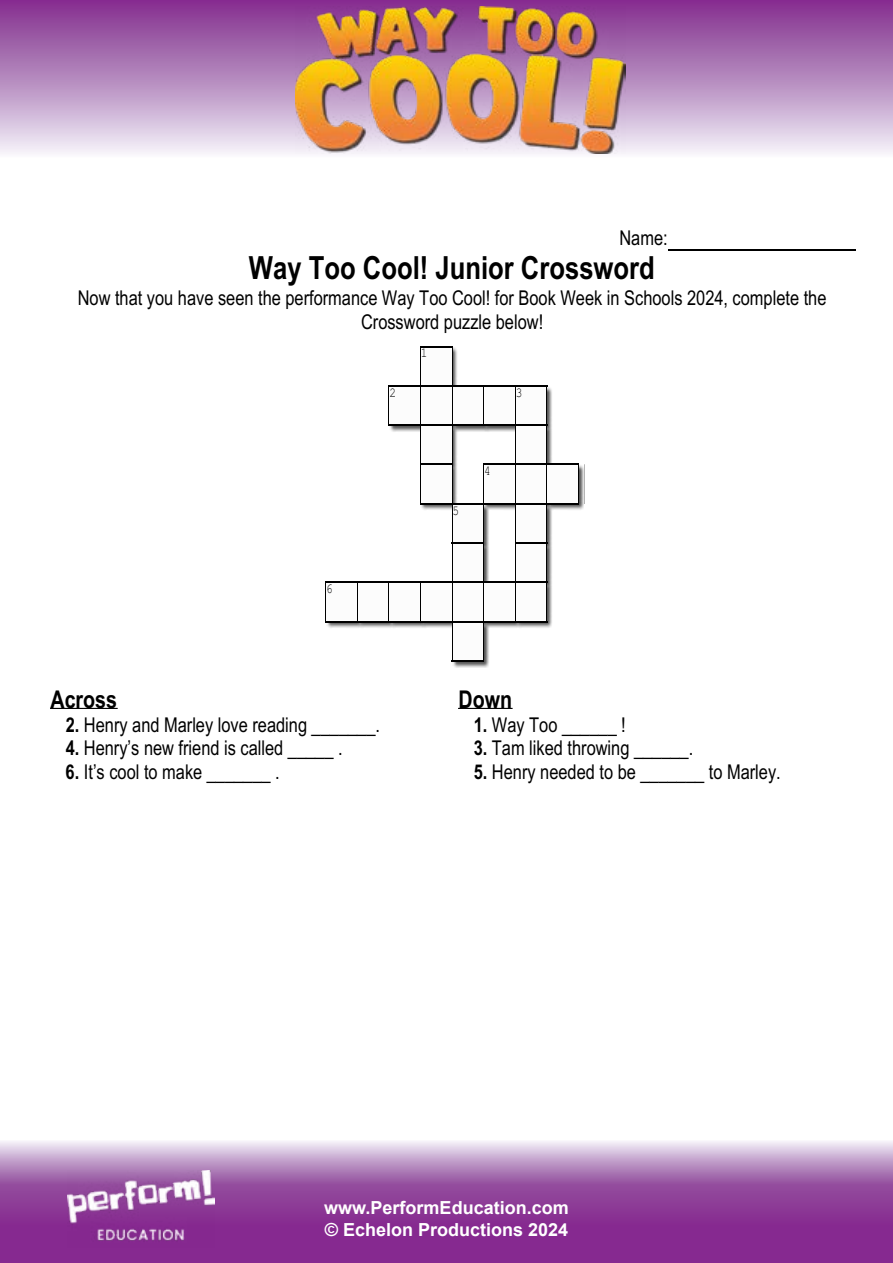
<style>
.page{position:relative;width:893px;height:1263px;background:#fff}
.page>*{position:absolute;margin:0;border:0;box-sizing:border-box;transform-origin:0 0}
.t1{font:700 31.95px "Arial";color:#000;scale:.8 1}
.t2{font:700 24.45px "Arial";color:#000;scale:.8 1}
.t3{font:20.4px/23.4px "Arial";color:#000;text-align:center;scale:.8 1}
.t4{font:700 18px/21.6px "Arial";color:#fff}
.t5{font:13.65px "Courier New";color:#000;scale:.8 1}
.s1{font-weight:700}
</style>
<div class="page">
<div style="left:0;top:0;width:893px;height:158px;background:linear-gradient(to bottom,#7f2a8b,#f2f2f8)"></div>
<svg style="left:0;top:1141px;width:893px;height:122px;background:#9e5ba8"></svg>
<img style="left:67px;top:1170px;width:147px;height:77px">
<img style="left:295px;top:7px;width:330px;height:147px">
<hr style="left:50px;top:708px;width:67px;height:1px;background:#000">
<hr style="left:668px;top:250px;width:187px;height:1px;background:#000">
<img style="left:453px;top:347px;width:4px;height:38px">
<img style="left:390px;top:426px;width:30px;height:6px">
<img style="left:458px;top:426px;width:26px;height:6px">
<img style="left:484px;top:426px;width:31px;height:6px">
<img style="left:547px;top:386px;width:5px;height:39px">
<img style="left:453px;top:426px;width:5px;height:38px">
<img style="left:547px;top:425px;width:6px;height:39px">
<img style="left:420px;top:464px;width:37px;height:46px">
<div style="left:420px;top:464px;width:32px;height:39px;background:#fcfcfc"></div>
<img style="left:489px;top:504px;width:26px;height:6px">
<img style="left:553px;top:465px;width:31px;height:45px">
<div style="left:547px;top:464px;width:31px;height:39px;background:#fcfcfc"></div>
<img style="left:484px;top:504px;width:5px;height:39px">
<div style="left:452px;top:503px;width:32px;height:40px;background:#fcfcfc"></div>
<img style="left:547px;top:504px;width:6px;height:39px">
<img style="left:484px;top:543px;width:5px;height:39px">
<img style="left:547px;top:543px;width:5px;height:39px">
<img style="left:326px;top:622px;width:31px;height:6px">
<img style="left:357px;top:622px;width:32px;height:6px">
<img style="left:389px;top:622px;width:31px;height:6px">
<img style="left:420px;top:622px;width:32px;height:6px">
<img style="left:489px;top:622px;width:26px;height:6px">
<img style="left:515px;top:582px;width:37px;height:46px">
<div style="left:515px;top:582px;width:32px;height:39px;background:#fcfcfc"></div>
<img style="left:452px;top:622px;width:37px;height:46px">
<div style="left:452px;top:621px;width:32px;height:40px;background:#fcfcfc"></div>
<hr style="left:420px;top:346px;width:33px;height:1px;background:#000">
<hr style="left:420px;top:346px;width:1px;height:40px;background:#000">
<hr style="left:452px;top:346px;width:1px;height:40px;background:#000">
<hr style="left:388px;top:385px;width:33px;height:1px;background:#000">
<hr style="left:388px;top:385px;width:1px;height:41px;background:#000">
<hr style="left:420px;top:385px;width:33px;height:1px;background:#000">
<hr style="left:420px;top:385px;width:1px;height:41px;background:#000">
<hr style="left:452px;top:385px;width:32px;height:1px;background:#000">
<hr style="left:452px;top:385px;width:1px;height:41px;background:#000">
<hr style="left:483px;top:385px;width:33px;height:1px;background:#000">
<hr style="left:483px;top:385px;width:1px;height:41px;background:#000">
<hr style="left:515px;top:385px;width:32px;height:1px;background:#000">
<hr style="left:515px;top:385px;width:1px;height:41px;background:#000">
<hr style="left:546px;top:386px;width:1px;height:39px;background:#000">
<hr style="left:389px;top:425px;width:32px;height:1px;background:#000">
<hr style="left:420px;top:425px;width:33px;height:1px;background:#000">
<hr style="left:420px;top:425px;width:1px;height:40px;background:#000">
<hr style="left:452px;top:425px;width:32px;height:1px;background:#000">
<hr style="left:452px;top:425px;width:1px;height:39px;background:#000">
<hr style="left:484px;top:425px;width:32px;height:1px;background:#000">
<hr style="left:515px;top:425px;width:32px;height:1px;background:#000">
<hr style="left:515px;top:425px;width:1px;height:40px;background:#000">
<hr style="left:546px;top:425px;width:1px;height:40px;background:#000">
<hr style="left:420px;top:464px;width:33px;height:1px;background:#000">
<hr style="left:420px;top:464px;width:1px;height:40px;background:#000">
<hr style="left:452px;top:464px;width:1px;height:40px;background:#000">
<hr style="left:483px;top:464px;width:33px;height:1px;background:#000">
<hr style="left:483px;top:464px;width:1px;height:40px;background:#000">
<hr style="left:515px;top:464px;width:32px;height:1px;background:#000">
<hr style="left:515px;top:464px;width:1px;height:40px;background:#000">
<hr style="left:546px;top:464px;width:33px;height:1px;background:#000">
<hr style="left:546px;top:464px;width:1px;height:40px;background:#000">
<hr style="left:578px;top:464px;width:1px;height:40px;background:#000">
<hr style="left:420px;top:503px;width:33px;height:1px;background:#000">
<hr style="left:452px;top:503px;width:32px;height:1px;background:#000">
<hr style="left:452px;top:503px;width:1px;height:41px;background:#000">
<hr style="left:483px;top:503px;width:33px;height:1px;background:#000">
<hr style="left:483px;top:503px;width:1px;height:40px;background:#000">
<hr style="left:515px;top:503px;width:32px;height:1px;background:#000">
<hr style="left:515px;top:503px;width:1px;height:41px;background:#000">
<hr style="left:546px;top:503px;width:32px;height:1px;background:#000">
<hr style="left:546px;top:503px;width:1px;height:40px;background:#000">
<hr style="left:452px;top:542px;width:32px;height:2px;background:#000">
<hr style="left:452px;top:542px;width:1px;height:41px;background:#000">
<hr style="left:483px;top:543px;width:1px;height:40px;background:#000">
<hr style="left:515px;top:542px;width:32px;height:2px;background:#000">
<hr style="left:515px;top:542px;width:1px;height:41px;background:#000">
<hr style="left:546px;top:543px;width:1px;height:39px;background:#000">
<hr style="left:325px;top:582px;width:33px;height:1px;background:#000">
<hr style="left:325px;top:582px;width:1px;height:40px;background:#000">
<hr style="left:357px;top:582px;width:32px;height:1px;background:#000">
<hr style="left:357px;top:582px;width:1px;height:40px;background:#000">
<hr style="left:388px;top:582px;width:33px;height:1px;background:#000">
<hr style="left:388px;top:582px;width:1px;height:40px;background:#000">
<hr style="left:420px;top:582px;width:33px;height:1px;background:#000">
<hr style="left:420px;top:582px;width:1px;height:40px;background:#000">
<hr style="left:452px;top:582px;width:32px;height:1px;background:#000">
<hr style="left:452px;top:582px;width:1px;height:40px;background:#000">
<hr style="left:483px;top:582px;width:33px;height:1px;background:#000">
<hr style="left:483px;top:582px;width:1px;height:40px;background:#000">
<hr style="left:515px;top:582px;width:32px;height:1px;background:#000">
<hr style="left:515px;top:582px;width:1px;height:40px;background:#000">
<hr style="left:546px;top:582px;width:1px;height:39px;background:#000">
<hr style="left:326px;top:621px;width:31px;height:1px;background:#000">
<hr style="left:357px;top:621px;width:32px;height:1px;background:#000">
<hr style="left:389px;top:621px;width:31px;height:1px;background:#000">
<hr style="left:420px;top:621px;width:33px;height:1px;background:#000">
<hr style="left:452px;top:621px;width:32px;height:1px;background:#000">
<hr style="left:452px;top:660px;width:32px;height:1px;background:#000">
<hr style="left:452px;top:621px;width:1px;height:40px;background:#000">
<hr style="left:483px;top:621px;width:32px;height:1px;background:#000">
<hr style="left:483px;top:621px;width:1px;height:40px;background:#000">
<hr style="left:515px;top:621px;width:32px;height:1px;background:#000">
<hr style="left:458px;top:708px;width:54px;height:1px;background:#000">
<p class="t3" style="left:619px;top:228px;width:62px">Name:</p>
<h1 class="t1" style="left:249px;top:256px;width:509px">Way Too Cool! Junior Crossword</h1>
<p class="t3" style="left:78px;top:288px;width:937px">Now that you have seen the performance Way Too Cool! for Book Week in Schools 2024, complete the<br>Crossword puzzle below!</p>
<p class="t5" style="left:421px;top:345px;width:10px">1</p>
<p class="t5" style="left:389px;top:384px;width:10px">2</p>
<p class="t5" style="left:516px;top:384px;width:10px">3</p>
<p class="t5" style="left:326px;top:581px;width:10px">6</p>
<p class="t2" style="left:50px;top:690px;width:85px">Across</p>
<p class="t3" style="left:66px;top:715px;width:394px"><span class="s1">2.</span> Henry and Marley love reading _______.</p>
<p class="t3" style="left:66px;top:738px;width:348px"><span class="s1">4.</span> Henry’s new friend is called _____ .</p>
<p class="t3" style="left:66px;top:762px;width:269px"><span class="s1">6.</span> It’s cool to make _______ .</p>
<p class="t5" style="left:453px;top:502px;width:10px">5</p>
<p class="t5" style="left:484px;top:463px;width:10px">4</p>
<p class="t2" style="left:458px;top:690px;width:68px">Down</p>
<p class="t3" style="left:474px;top:715px;width:192px"><span class="s1">1.</span> Way Too ______ !</p>
<p class="t3" style="left:474px;top:738px;width:276px"><span class="s1">3.</span> Tam liked throwing ______.</p>
<p class="t3" style="left:474px;top:762px;width:385px"><span class="s1">5.</span> Henry needed to be _______ to Marley.</p>
<p class="t4" style="left:324px;top:1197px;width:246px">www.PerformEducation.com © Echelon Productions 2024</p>
</div>
